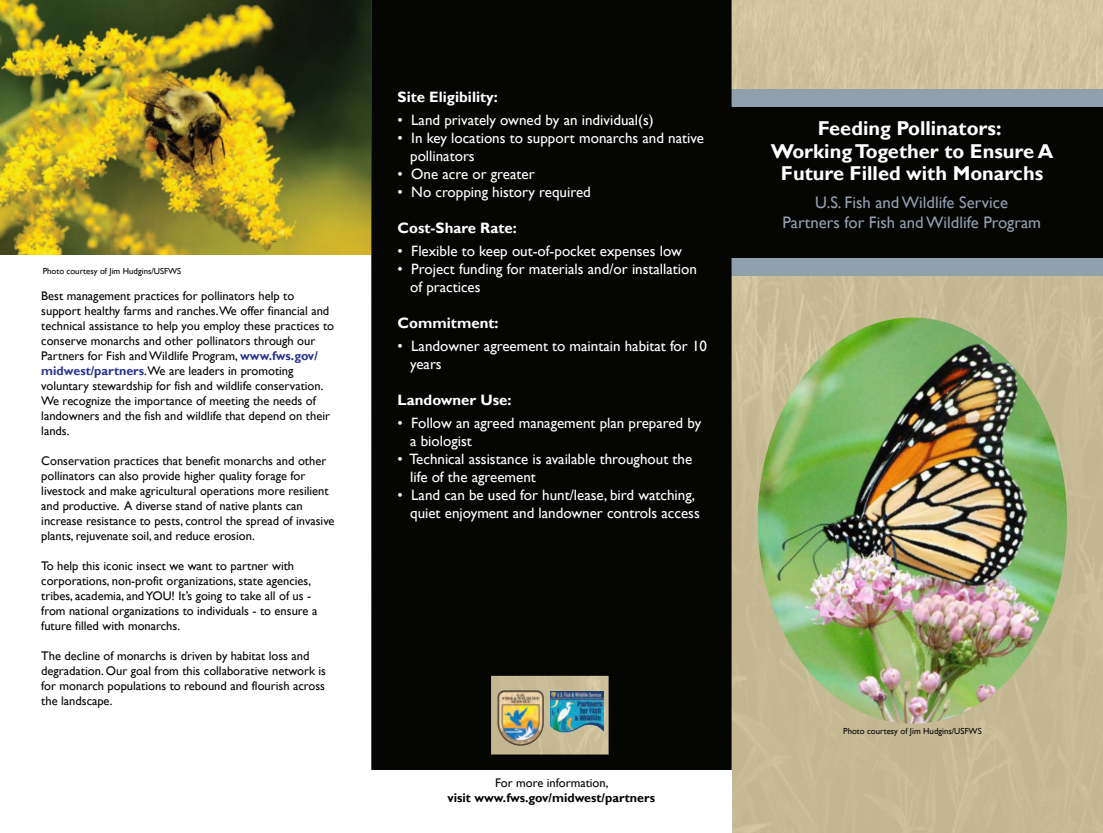
<style>
.page{position:relative;width:1103px;height:833px;background:#fff}
.page>*{position:absolute;margin:0;border:0;box-sizing:border-box;transform-origin:0 0}
.t1{font:700 20px/22.5px "Gill Sans";color:#fff;text-align:center}
.t2{font:16.62px/20px "Gill Sans";color:#929fad;text-align:center}
.t3{font:15px/18px "Gill Sans";color:#fff}
.t4{font:700 15px "Gill Sans";color:#fff}
.t5{font:12.5px/15px "Gill Sans";color:#050504}
.t6{font:700 12.5px "Gill Sans";color:#050504}
.t7{font:8.75px "Gill Sans";color:#050504}
.s1{font-weight:700;color:#2b3690}
</style>
<div class="page">
<img style="left:0;top:0;width:371px;height:254px">
<svg style="left:731px;top:0;width:371px;height:832px;background:#c8bc97"></svg>
<div style="left:731px;top:101px;width:371px;height:157px;background:#050504"></div>
<div style="left:731px;top:89px;width:371px;height:18px;background:#929fad"></div>
<div style="left:731px;top:258px;width:371px;height:18px;background:#929fad"></div>
<img style="left:757px;top:317px;width:310px;height:406px">
<div style="left:371px;top:0;width:360px;height:770px;background:#050504"></div>
<img style="left:496px;top:690px;width:55px;height:55px">
<img style="left:550px;top:691px;width:53px;height:41px">
<p class="t7" style="left:43px;top:267px;width:140px">Photo courtesy of Jim Hudgins/USFWS</p>
<p class="t5" style="left:41px;top:289px;width:294px">Best management practices for pollinators help to support healthy farms and ranches.We offer financial and technical assistance to help you employ these practices to conserve monarchs and other pollinators through our Partners for Fish and Wildlife Program, <span class="s1">www.fws.gov/ midwest/partners</span>.We are leaders in promoting voluntary stewardship for fish and wildlife conservation.<br>We recognize the importance of meeting the needs of landowners and the fish and wildlife that depend on their lands.</p>
<p class="t5" style="left:41px;top:454px;width:295px">Conservation practices that benefit monarchs and other pollinators can also provide higher quality forage for livestock and make agricultural operations more resilient and productive. A diverse stand of native plants can increase resistance to pests, control the spread of invasive plants, rejuvenate soil, and reduce erosion.</p>
<p class="t5" style="left:41px;top:559px;width:278px">To help this iconic insect we want to partner with corporations, non-profit organizations, state agencies, tribes, academia, and YOU! It’s going to take all of us - from national organizations to individuals - to ensure a future filled with monarchs.</p>
<p class="t5" style="left:41px;top:649px;width:286px">The decline of monarchs is driven by habitat loss and degradation. Our goal from this collaborative network is for monarch populations to rebound and flourish across the landscape.</p>
<p class="t4" style="left:397px;top:91px;width:102px">Site Eligibility:</p>
<p class="t3" style="left:397px;top:112px;width:257px">ï Land privately owned by an individual(s)</p>
<p class="t3" style="left:397px;top:130px;width:308px">ï In key locations to support monarchs and native</p>
<p class="t3" style="left:410px;top:148px;width:66px">pollinators</p>
<p class="t3" style="left:397px;top:166px;width:138px">ï One acre or greater</p>
<p class="t3" style="left:397px;top:184px;width:195px">ï No cropping history required</p>
<p class="t4" style="left:397px;top:222px;width:121px">Cost-Share Rate:</p>
<p class="t3" style="left:397px;top:243px;width:286px">ï Flexible to keep out-of-pocket expenses low</p>
<p class="t3" style="left:397px;top:261px;width:301px">ï Project funding for materials and/or installation</p>
<p class="t3" style="left:410px;top:279px;width:72px">of practices</p>
<p class="t4" style="left:397px;top:317px;width:102px">Commitment:</p>
<p class="t3" style="left:410px;top:338px;width:298px;text-indent:-13px">ï Landowner agreement to maintain habitat for 10 years</p>
<p class="t4" style="left:397px;top:394px;width:115px">Landowner Use:</p>
<p class="t3" style="left:397px;top:415px;width:305px">ï Follow an agreed management plan prepared by</p>
<p class="t3" style="left:410px;top:433px;width:63px">a biologist</p>
<p class="t3" style="left:397px;top:451px;width:296px">ï Technical assistance is available throughout the</p>
<p class="t3" style="left:410px;top:469px;width:127px">life of the agreement</p>
<p class="t3" style="left:397px;top:487px;width:299px">ï Land can be used for hunt/lease, bird watching,</p>
<p class="t3" style="left:410px;top:505px;width:291px">quiet enjoyment and landowner controls access</p>
<p class="t5" style="left:495px;top:776px;width:115px">For more information,</p>
<p class="t6" style="left:447px;top:793px;width:209px">visit www.fws.gov/midwest/partners</p>
<h1 class="t1" style="left:770px;top:119px;width:284px">Feeding Pollinators:<br>Working Together to Ensure A<br>Future Filled with Monarchs</h1>
<h2 class="t2" style="left:782px;top:194px;width:260px">U.S. Fish and Wildlife Service<br>Partners for Fish and Wildlife Program</h2>
<p class="t7" style="left:843px;top:727px;width:140px">Photo courtesy of Jim Hudgins/USFWS</p>
</div>
